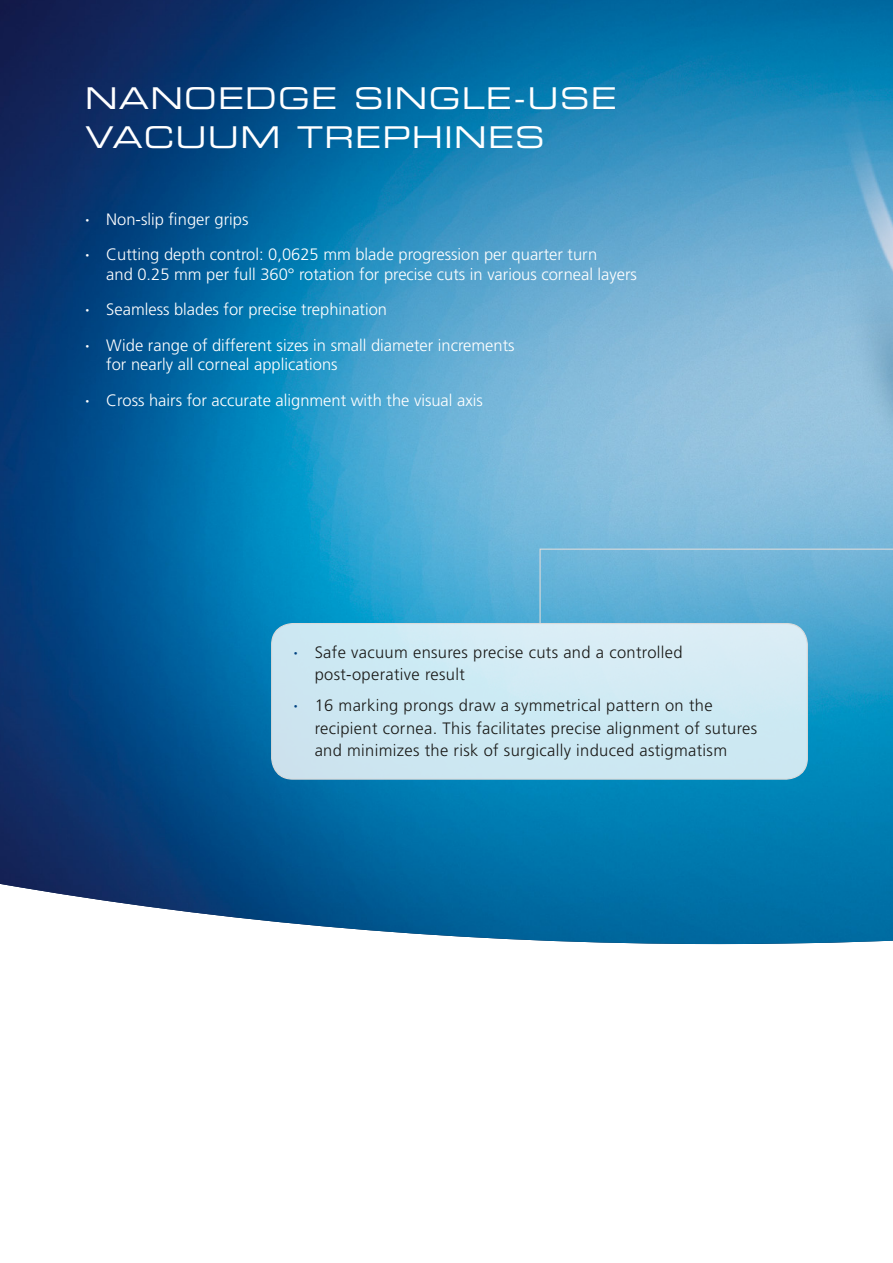
<style>
.page{position:relative;width:893px;height:1263px;background:#fff}
.page>*{position:absolute;margin:0;border:0;box-sizing:border-box;transform-origin:0 0}
.t1{font:30px/39px "Eurostile LT Std Ex 2";letter-spacing:.04em;color:#fff}
.t2{font:300 16.5px/35.2px "Frutiger LT Std";color:#fff}
.t3{font:300 16.5px/22.5px "Frutiger LT Std";letter-spacing:.02em;color:#1a1a18}
.s1{font-weight:700}
.s2{font-weight:700;color:#004281}
</style>
<div class="page">
<img style="left:0;top:0;width:893px;height:944px">
<div style="left:272px;top:623px;width:535px;height:156px;background:linear-gradient(to right,#cce7f2,#d3ebf4);border-radius:21px"></div>
<div style="left:271px;top:623px;width:537px;height:157px;border:1px solid #dadada;border-radius:21px"></div>
<svg style="left:539px;top:484px;width:354px;height:140px;background:#73b6d9"></svg>
<h1 class="t1" style="left:85px;top:78px;width:533px">NANOEDGE SINGLE-USE<br>VACUUM TREPHINES</h1>
<p class="t2" style="left:85px;top:202px;width:514px"><span class="s1">·</span> Non-slip finger grips<br><span class="s1">·</span> Cutting depth control: 0,0625 mm blade progression per quarter turn</p>
<p class="t2" style="left:85px;top:257px;width:553px;text-indent:21px">and 0.25 mm per full 360° rotation for precise cuts in various corneal layers <span class="s1">·</span> Seamless blades for precise trephination<br><span class="s1">·</span> Wide range of different sizes in small diameter increments</p>
<p class="t2" style="left:85px;top:347px;width:399px;text-indent:21px">for nearly all corneal applications<br><span class="s1">·</span> Cross hairs for accurate alignment with the visual axis</p>
<p class="t3" style="left:315px;top:641px;width:369px;text-indent:-21px"><span class="s2">·</span> Safe vacuum ensures precise cuts and a controlled post-operative result</p>
<p class="t3" style="left:315px;top:694px;width:444px;text-indent:-21px"><span class="s2">·</span> 16 marking prongs draw a symmetrical pattern on the recipient cornea. This facilitates precise alignment of sutures and minimizes the risk of surgically induced astigmatism</p>
</div>
